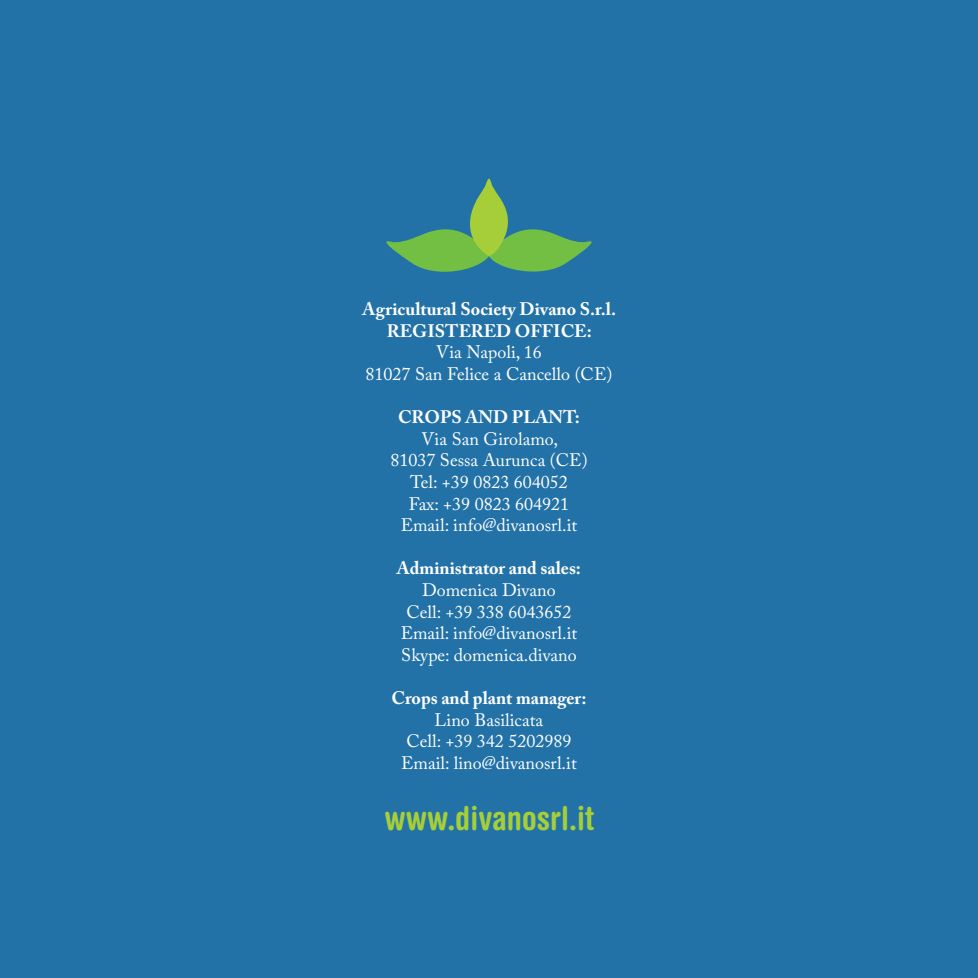
<style>
.page{position:relative;width:978px;height:978px;background:#2372a7}
.page>*{position:absolute;margin:0;border:0;box-sizing:border-box;transform-origin:0 0}
.t1{font:700 condensed 33px "Helvetica Rounded LT Std";color:#a6ce39}
.t2{font:18px/21.6px "Adobe Caslon Pro";color:#fff;text-align:center}
.t3{font:700 18px/21.6px "Adobe Caslon Pro";color:#fff;text-align:center}
</style>
<div class="page">
<svg style="left:386px;top:178px;width:206px;height:94px"></svg>
<p class="t3" style="left:362px;top:298px;width:255px">Agricultural Society Divano S.r.l.<br>REGISTERED OFFICE:</p>
<p class="t2" style="left:366px;top:341px;width:248px">Via Napoli, 16<br>81027 San Felice a Cancello (CE)</p>
<p class="t3" style="left:398px;top:406px;width:183px">CROPS AND PLANT:</p>
<p class="t2" style="left:390px;top:428px;width:199px">Via San Girolamo,<br>81037 Sessa Aurunca (CE)<br>Tel: +39 0823 604052<br>Fax: +39 0823 604921<br>Email: info@divanosrl.it</p>
<p class="t3" style="left:397px;top:557px;width:186px">Administrator and sales:</p>
<p class="t2" style="left:401px;top:579px;width:178px">Domenica Divano<br>Cell: +39 338 6043652<br>Email: info@divanosrl.it<br>Skype: domenica.divano</p>
<p class="t3" style="left:392px;top:687px;width:196px">Crops and plant manager:</p>
<p class="t2" style="left:401px;top:709px;width:177px">Lino Basilicata<br>Cell: +39 342 5202989<br>Email: lino@divanosrl.it</p>
<h1 class="t1" style="left:384px;top:798px;width:211px">www.divanosrl.it</h1>
</div>
